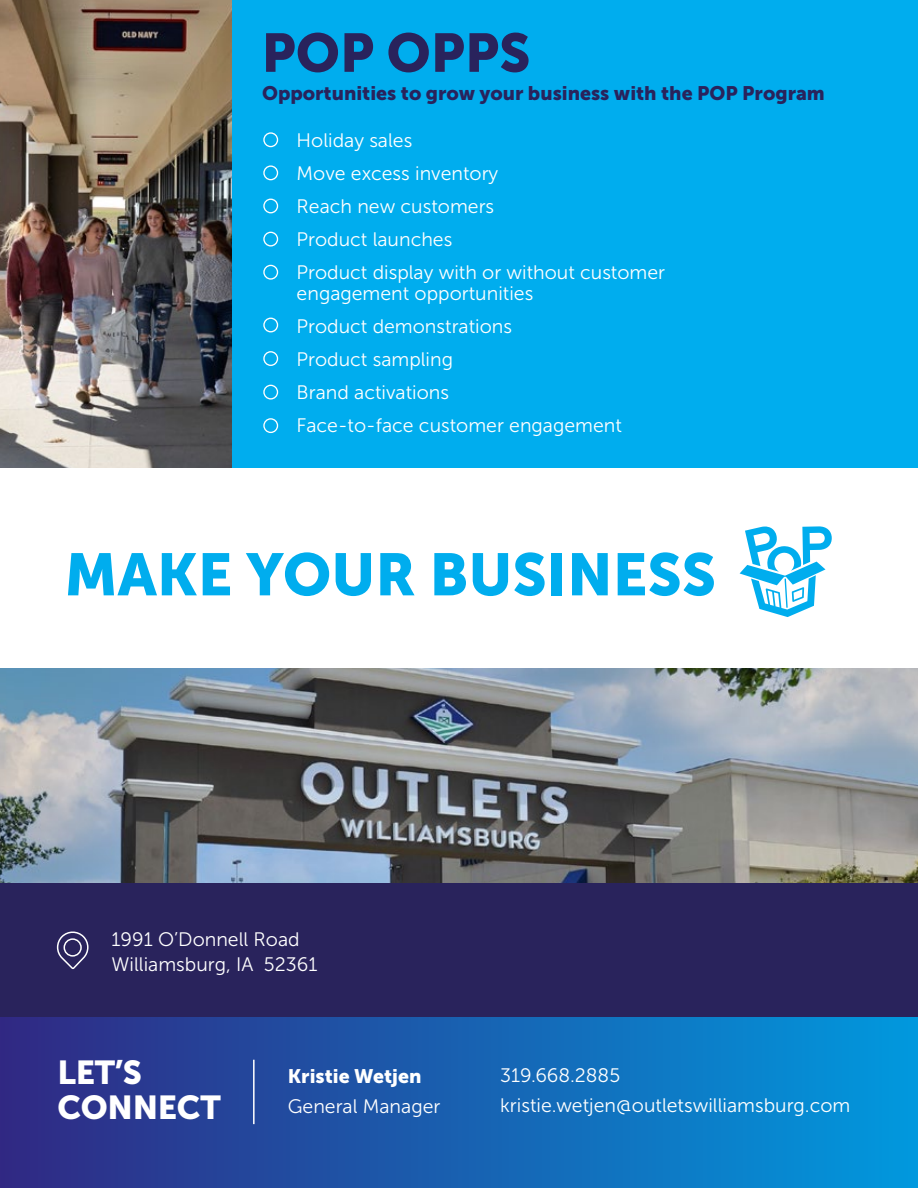
<style>
.page{position:relative;width:918px;height:1188px;background:#fff}
.page>*{position:absolute;margin:0;border:0;box-sizing:border-box;transform-origin:0 0}
.t1{font:59.1px "Museo Sans 900";color:#00adee}
.t2{font:54px "Museo Sans 900";color:#29235c}
.t3{font:33px/34.5px "Museo Sans 900";letter-spacing:-.01em;color:#fff}
.t4{font:19.5px/33px "Museo Sans 300";color:#fff}
.t5{font:19.5px "Museo Sans 900";color:#29235c}
.t6{font:19.5px "Museo Sans 900";color:#fff}
</style>
<div class="page">
<img style="left:0;top:668px;width:918px;height:216px">
<div style="left:0;top:0;width:918px;height:467px;background:#00adee"></div>
<div style="left:263px;top:132px;width:15px;height:15px;border:1px solid #fff;border-radius:50%"></div>
<div style="left:263px;top:165px;width:15px;height:15px;border:1px solid #fff;border-radius:50%"></div>
<div style="left:263px;top:199px;width:15px;height:14px;border:1px solid #fff;border-radius:50%"></div>
<div style="left:263px;top:232px;width:15px;height:15px;border:1px solid #fff;border-radius:50%"></div>
<div style="left:263px;top:265px;width:15px;height:15px;border:1px solid #fff;border-radius:50%"></div>
<div style="left:263px;top:318px;width:15px;height:14px;border:1px solid #fff;border-radius:50%"></div>
<div style="left:263px;top:351px;width:15px;height:15px;border:1px solid #fff;border-radius:50%"></div>
<div style="left:263px;top:385px;width:15px;height:15px;border:1px solid #fff;border-radius:50%"></div>
<div style="left:263px;top:418px;width:15px;height:15px;border:1px solid #fff;border-radius:50%"></div>
<div style="left:0;top:884px;width:918px;height:133px;background:#29235c"></div>
<div style="left:0;top:1017px;width:918px;height:171px;background:linear-gradient(to right,#312883,#0199de)"></div>
<hr style="left:253px;top:1060px;width:2px;height:64px;background:#fff">
<svg style="left:740px;top:526px;width:92px;height:91px"></svg>
<svg style="left:56px;top:931px;width:33px;height:39px"></svg>
<div style="left:64px;top:938px;width:18px;height:19px;border:2px solid #fff;border-radius:50%"></div>
<img style="left:0;top:0;width:232px;height:467px">
<h2 class="t2" style="left:262px;top:22px;width:270px">POP OPPS</h2>
<p class="t5" style="left:262px;top:82px;width:564px">Opportunities to grow your business with the POP Program</p>
<p class="t4" style="left:297px;top:124px;width:370px">Holiday sales<br>Move excess inventory<br>Reach new customers<br>Product launches<br>Product display with or without customer</p>
<p class="t4" style="left:297px;top:277px;width:327px">engagement opportunities<br>Product demonstrations<br>Product sampling<br>Brand activations<br>Face-to-face customer engagement</p>
<h1 class="t1" style="left:64px;top:541px;width:653px">MAKE YOUR BUSINESS</h1>
<p class="t4" style="left:112px;top:926px;width:207px;line-height:25.5px">1991 O’Donnell Road<br>Williamsburg, IA 52361</p>
<h3 class="t3" style="left:58px;top:1056px;width:165px">LET’S<br>CONNECT</h3>
<p class="t6" style="left:288px;top:1065px;width:135px">Kristie Wetjen</p>
<p class="t4" style="left:288px;top:1090px;width:154px">General Manager</p>
<p class="t4" style="left:500px;top:1060px;width:352px;line-height:30px">319.668.2885 kristie.wetjen@outletswilliamsburg.com</p>
</div>
